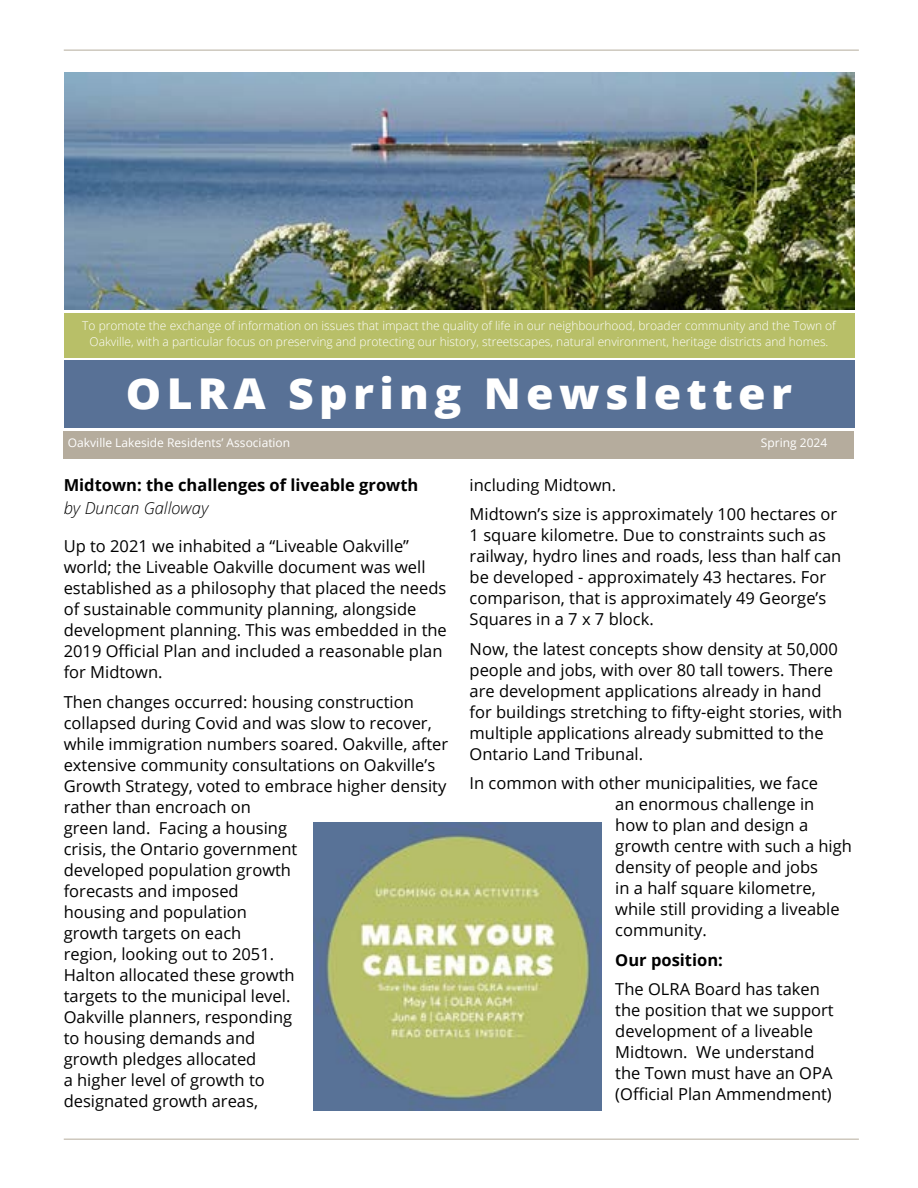
<style>
.page{position:relative;width:918px;height:1188px;background:#fff}
.page>*{position:absolute;margin:0;border:0;box-sizing:border-box;transform-origin:0 0}
.t1{font:800 42.6px "Open Sans";letter-spacing:.12em;color:#fff;scale:1.05 1}
.t2{font:16.5px/21px "Open Sans";color:#000}
.t3{font:700 16.5px "Open Sans";color:#000}
.t4{font:italic 300 16.5px "Open Sans";color:#000}
.t5{font:300 12px/16.5px "Open Sans";color:#fff;text-align:center}
.t6{font:12px "Open Sans";color:#fff}
</style>
<div class="page">
<div style="left:64px;top:313px;width:790px;height:44px;background:#b8bf68"></div>
<div style="left:64px;top:360px;width:790px;height:68px;background:#587196"></div>
<div style="left:64px;top:431px;width:790px;height:27px;background:#b5ac9d"></div>
<img style="left:65px;top:73px;width:790px;height:237px">
<hr style="left:64px;top:50px;width:795px;height:1px;background:#b5ac9d">
<hr style="left:64px;top:1139px;width:795px;height:1px;background:#b5ac9d">
<img style="left:313px;top:822px;width:288px;height:288px">
<p class="t5" style="left:82px;top:317px;width:755px">To promote the exchange of information on issues that impact the quality of life in our neighbourhood, broader community and the Town of<br>Oakville, with a particular focus on preserving and protecting our history, streetscapes, natural environment, heritage districts and homes.</p>
<h1 class="t1" style="left:126px;top:361px;width:636px">OLRA Spring Newsletter</h1>
<p class="t6" style="left:68px;top:435px;width:224px">Oakville Lakeside Residents’ Association</p>
<p class="t6" style="left:761px;top:435px;width:68px">Spring 2024</p>
<p class="t3" style="left:64px;top:473px;width:356px">Midtown: the challenges of liveable growth</p>
<p class="t4" style="left:64px;top:497px;width:146px">by Duncan Galloway</p>
<p class="t2" style="left:64px;top:536px;width:385px">Up to 2021 we inhabited a “Liveable Oakville” world; the Liveable Oakville document was well established as a philosophy that placed the needs of sustainable community planning, alongside development planning. This was embedded in the 2019 Official Plan and included a reasonable plan for Midtown.</p>
<p class="t2" style="left:64px;top:691px;width:386px">Then changes occurred: housing construction collapsed during Covid and was slow to recover, while immigration numbers soared. Oakville, after extensive community consultations on Oakville’s<br>Growth Strategy, voted to embrace higher density rather than encroach on<br>green land. Facing a housing<br>crisis, the Ontario government<br>developed population growth<br>forecasts and imposed<br>housing and population<br>growth targets on each<br>region, looking out to 2051.<br>Halton allocated these growth<br>targets to the municipal level.<br>Oakville planners, responding<br>to housing demands and<br>growth pledges allocated<br>a higher level of growth to<br>designated growth areas,</p>
<p class="t2" style="left:470px;top:470px;width:369px;line-height:29.5px">including Midtown.<br>Midtown’s size is approximately 100 hectares or</p>
<p class="t2" style="left:470px;top:524px;width:373px">1 square kilometre. Due to constraints such as railway, hydro lines and roads, less than half can be developed - approximately 43 hectares. For comparison, that is approximately 49 George’s Squares in a 7 x 7 block.</p>
<p class="t2" style="left:470px;top:638px;width:374px">Now, the latest concepts show density at 50,000 people and jobs, with over 80 tall towers. There are development applications already in hand for buildings stretching to fifty-eight stories, with multiple applications already submitted to the Ontario Land Tribunal.</p>
<p class="t2" style="left:615px;top:772px;width:238px;text-indent:-146px">In common with other municipalities, we face<br>an enormous challenge in<br>how to plan and design a growth centre with such a high density of people and jobs<br>in a half square kilometre, while still providing a liveable community.</p>
<p class="t3" style="left:615px;top:948px;width:109px">Our position:</p>
<p class="t2" style="left:615px;top:978px;width:220px">The OLRA Board has taken the position that we support development of a liveable<br>Midtown. We understand the Town must have an OPA (Official Plan Ammendment)</p>
</div>
